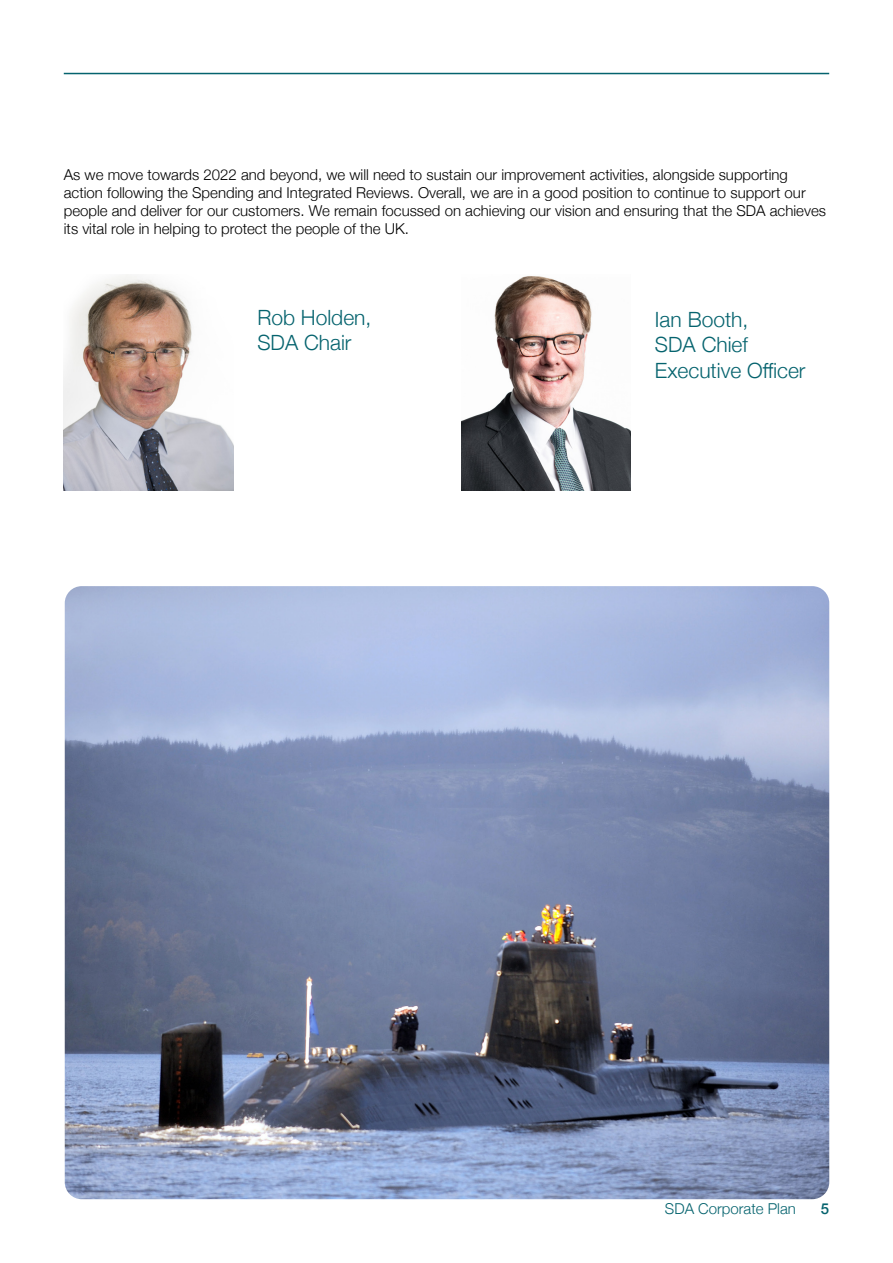
<style>
.page{position:relative;width:893px;height:1263px;background:#fff}
.page>*{position:absolute;margin:0;border:0;box-sizing:border-box;transform-origin:0 0}
.t1{font:300 21px/25.2px "Helvetica Neue";color:#05636e}
.Paragraph{font:300 15px/18px "Helvetica Neue";color:#000}
.t2{font:300 15px "Helvetica Neue";color:#05636e}
.t3{font:500 15px "Helvetica Neue";color:#05636e}
</style>
<div class="page">
<hr style="left:64px;top:73px;width:765px;height:1px;background:#05636e">
<img style="left:64px;top:274px;width:169px;height:217px">
<img style="left:461px;top:276px;width:170px;height:215px">
<img style="left:65px;top:586px;width:764px;height:613px">
<p class="Paragraph" style="left:64px;top:165px;width:764px">As we move towards 2022 and beyond, we will need to sustain our improvement activities, alongside supporting action following the Spending and Integrated Reviews. Overall, we are in a good position to continue to support our people and deliver for our customers. We remain focussed on achieving our vision and ensuring that the SDA achieves its vital role in helping to protect the people of the UK.</p>
<p class="t1" style="left:257px;top:303px;width:115px">Rob Holden,</p>
<p class="t1" style="left:257px;top:328px;width:96px">SDA Chair</p>
<p class="t1" style="left:655px;top:306px;width:95px">Ian Booth,</p>
<p class="t1" style="left:655px;top:331px;width:152px">SDA Chief<br>Executive Officer</p>
<p class="t2" style="left:665px;top:1196px;width:132px">SDA Corporate Plan</p>
<p class="t3" style="left:821px;top:1196px;width:10px">5</p>
</div>
